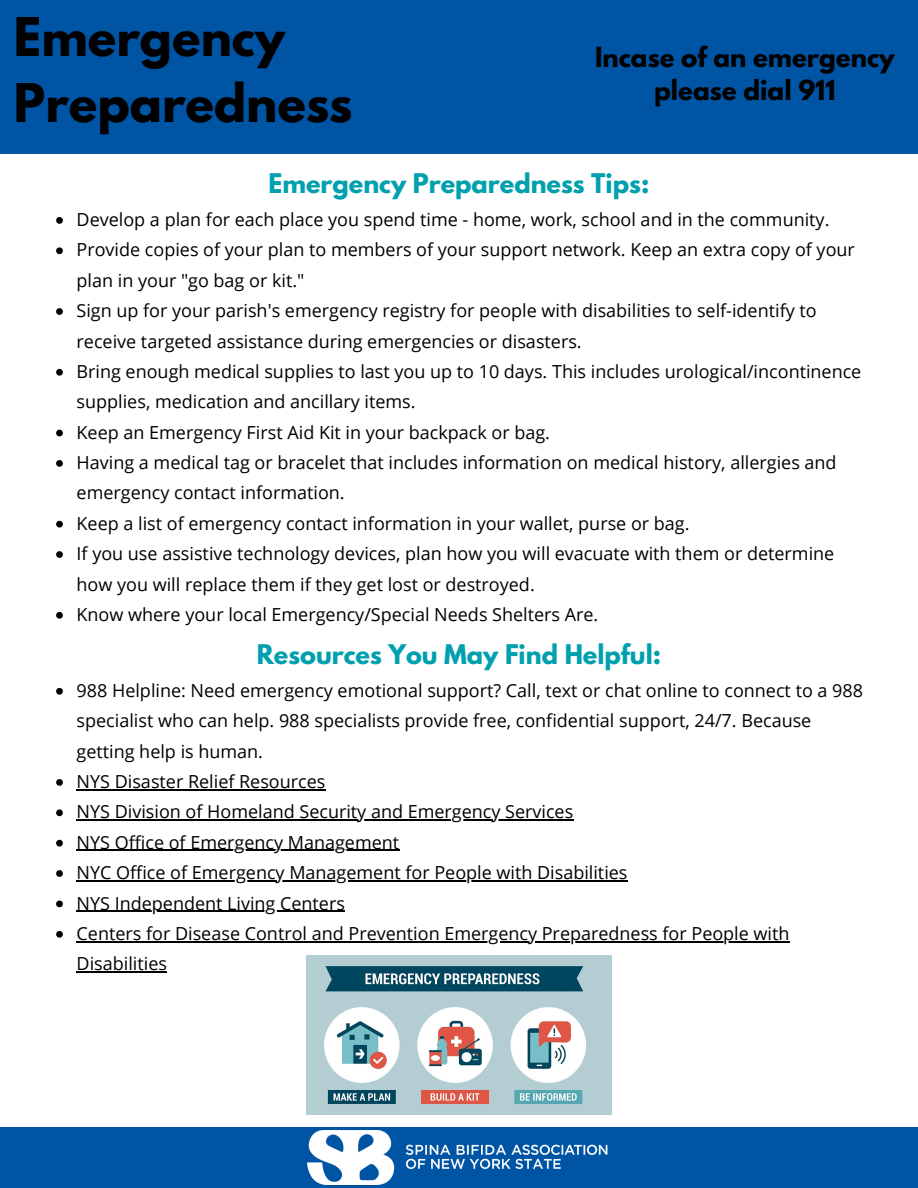
<style>
.page{position:relative;width:918px;height:1188px;background:#fff}
.page>*{position:absolute;margin:0;border:0;box-sizing:border-box;transform-origin:0 0}
.t1{font:700 47.25px/65.2px "League Spartan";color:#000}
.t2{font:700 24.6px/33.8px "League Spartan";color:#000;text-align:center}
.t3{font:700 24px "League Spartan";color:#00a0af}
.t4{font:18px/30.3px "Open Sans";color:#000}
</style>
<div class="page">
<div style="left:0;top:0;width:918px;height:153px;background:#0054a4"></div>
<div style="left:0;top:1127px;width:918px;height:61px;background:#0054a4"></div>
<img style="left:308px;top:1130px;width:300px;height:54px">
<img style="left:306px;top:956px;width:305px;height:159px">
<svg style="left:56px;top:217px;width:7px;height:7px"></svg>
<svg style="left:56px;top:247px;width:7px;height:7px"></svg>
<svg style="left:56px;top:308px;width:7px;height:7px"></svg>
<svg style="left:56px;top:369px;width:7px;height:7px"></svg>
<svg style="left:56px;top:430px;width:7px;height:6px"></svg>
<svg style="left:56px;top:460px;width:7px;height:7px"></svg>
<svg style="left:56px;top:521px;width:7px;height:7px"></svg>
<svg style="left:56px;top:551px;width:7px;height:7px"></svg>
<svg style="left:56px;top:612px;width:7px;height:7px"></svg>
<svg style="left:56px;top:688px;width:7px;height:7px"></svg>
<svg style="left:56px;top:779px;width:7px;height:7px"></svg>
<hr style="left:77px;top:789px;width:249px;height:1px;background:#000">
<svg style="left:56px;top:809px;width:7px;height:7px"></svg>
<hr style="left:77px;top:820px;width:497px;height:1px;background:#000">
<svg style="left:56px;top:840px;width:7px;height:7px"></svg>
<hr style="left:77px;top:850px;width:323px;height:1px;background:#000">
<svg style="left:56px;top:870px;width:7px;height:7px"></svg>
<hr style="left:77px;top:880px;width:551px;height:1px;background:#000">
<svg style="left:56px;top:901px;width:7px;height:6px"></svg>
<hr style="left:77px;top:911px;width:268px;height:1px;background:#000">
<svg style="left:56px;top:931px;width:7px;height:7px"></svg>
<hr style="left:77px;top:941px;width:713px;height:1px;background:#000">
<hr style="left:77px;top:971px;width:90px;height:2px;background:#000">
<h2 class="t1" style="left:14px;top:11px;width:340px">Emergency<br>Preparedness</h2>
<p class="t2" style="left:595px;top:43px;width:301px">Incase of an emergency please dial 911</p>
<p class="t3" style="left:269px;top:172px;width:382px">Emergency Preparedness Tips:</p>
<p class="t4" style="left:77px;top:204px;width:754px">Develop a plan for each place you spend time - home, work, school and in the community.</p>
<p class="t4" style="left:77px;top:234px;width:780px">Provide copies of your plan to members of your support network. Keep an extra copy of your plan in your "go bag or kit."</p>
<p class="t4" style="left:77px;top:295px;width:742px">Sign up for your parish's emergency registry for people with disabilities to self-identify to receive targeted assistance during emergencies or disasters.</p>
<p class="t4" style="left:77px;top:356px;width:786px">Bring enough medical supplies to last you up to 10 days. This includes urological/incontinence supplies, medication and ancillary items.</p>
<p class="t4" style="left:77px;top:417px;width:475px">Keep an Emergency First Aid Kit in your backpack or bag.</p>
<p class="t4" style="left:77px;top:447px;width:762px">Having a medical tag or bracelet that includes information on medical history, allergies and emergency contact information.</p>
<p class="t4" style="left:77px;top:508px;width:614px">Keep a list of emergency contact information in your wallet, purse or bag.</p>
<h2 class="t4" style="left:77px;top:538px;width:759px">If you use assistive technology devices, plan how you will evacuate with them or determine how you will replace them if they get lost or destroyed.</h2>
<p class="t4" style="left:77px;top:599px;width:523px">Know where your local Emergency/Special Needs Shelters Are.</p>
<p class="t3" style="left:257px;top:643px;width:406px">Resources You May Find Helpful:</p>
<p class="t4" style="left:77px;top:675px;width:788px">988 Helpline: Need emergency emotional support? Call, text or chat online to connect to a 988 specialist who can help. 988 specialists provide free, confidential support, 24/7. Because getting help is human.</p>
<p class="t4" style="left:77px;top:766px;width:250px">NYS Disaster Relief Resources</p>
<p class="t4" style="left:77px;top:796px;width:498px">NYS Division of Homeland Security and Emergency Services</p>
<p class="t4" style="left:77px;top:827px;width:324px">NYS Office of Emergency Management</p>
<p class="t4" style="left:77px;top:857px;width:552px">NYC Office of Emergency Management for People with Disabilities</p>
<p class="t4" style="left:77px;top:887px;width:270px">NYS Independent Living Centers</p>
<p class="t4" style="left:77px;top:918px;width:714px">Centers for Disease Control and Prevention Emergency Preparedness for People with<br>Disabilities</p>
</div>
